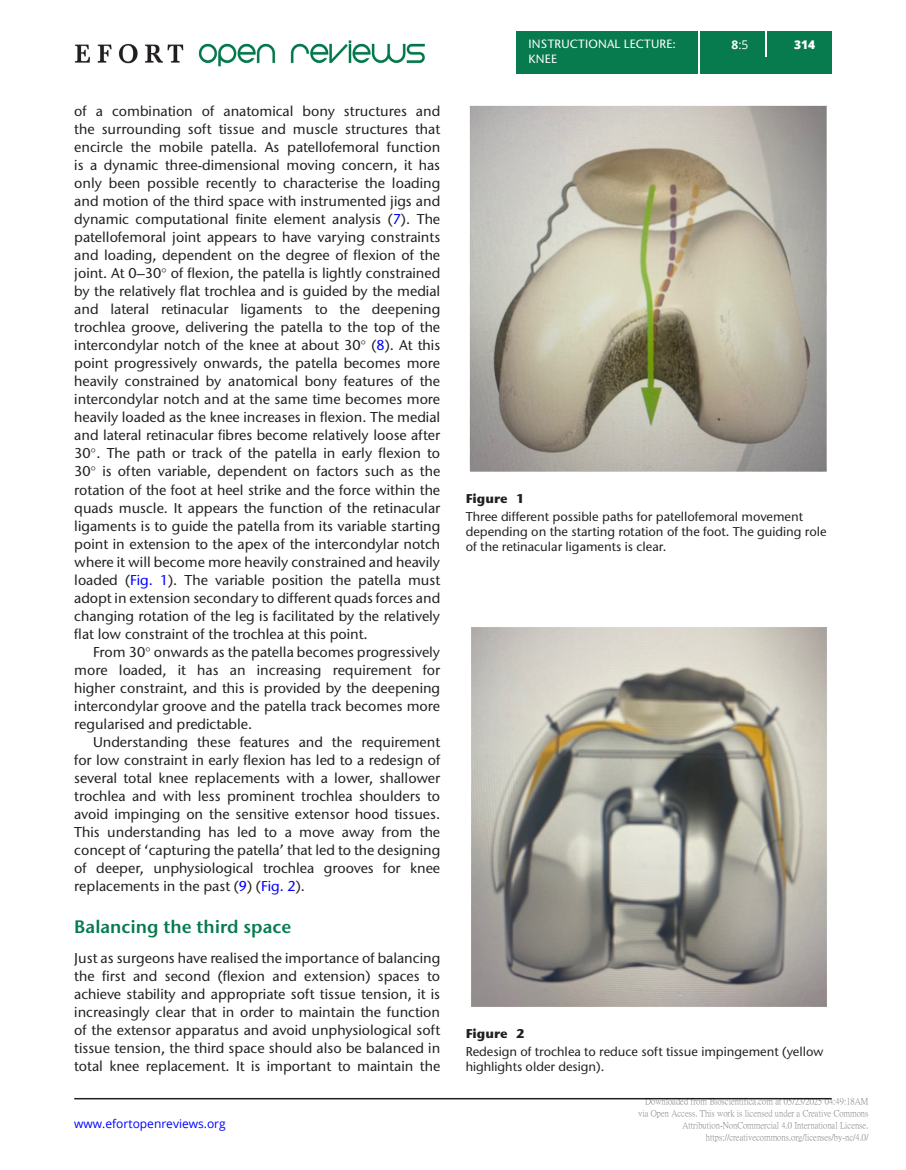
<style>
.page{position:relative;width:906px;height:1170px;background:#fff}
.page>*{position:absolute;margin:0;border:0;box-sizing:border-box;transform-origin:0 0}
.t1{font:600 18px "Stone Sans ITC Std";color:#077a4e}
.TXT{font:500 14.25px/18px "Stone Sans ITC Std";color:#231f20;text-align:justify}
.TXI{font:500 14.25px/18px "Stone Sans ITC Std";color:#231f20;text-align:justify}
.FC{font:500 12.75px/15px "Stone Sans ITC Std";color:#231f20}
.FC-2{font:700 12.75px "Stone Sans ITC Std";color:#231f20}
.t2{font:500 12px "Stone Sans ITC Std";letter-spacing:.015em;color:#fff}
.t3{font:12px "Open Sans";color:#00f}
.t4{font:12px "Open Sans";color:#fff}
.t5{font:800 12px "Open Sans";color:#fff}
.t6{font:9px/12px "P Ming Li U";color:rgb(0 0 0/.5);text-align:right}
.s1{color:#00f}
.s2{font-family:"STIX General";font-weight:400}
.s3{font-weight:700}
</style>
<div class="page">
<hr style="left:74px;top:1097px;width:757px;height:2px;background:#231f20">
<img style="left:74px;top:40px;width:351px;height:26px">
<div style="left:516px;top:31px;width:315px;height:43px;background:#077a4e"></div>
<hr style="left:698px;top:31px;width:2px;height:43px;background:#fff">
<svg style="left:765px;top:31px;width:1px;height:26px"></svg>
<img style="left:470px;top:106px;width:357px;height:366px">
<img style="left:471px;top:627px;width:356px;height:379px">
<p class="TXT" style="left:74px;top:102px;width:367px">of a combination of anatomical bony structures and the surrounding soft tissue and muscle structures that encircle the mobile patella. As patellofemoral function is a dynamic three-dimensional moving concern, it has only been possible recently to characterise the loading and motion of the third space with instrumented jigs and dynamic computational finite element analysis (<span class="s1">7</span>). The patellofemoral joint appears to have varying constraints and loading, dependent on the degree of flexion of the joint. At 0–30<span class="s2">°</span> of flexion, the patella is lightly constrained by the relatively flat trochlea and is guided by the medial and lateral retinacular ligaments to the deepening trochlea groove, delivering the patella to the top of the intercondylar notch of the knee at about 30<span class="s2">°</span> (<span class="s1">8</span>). At this point progressively onwards, the patella becomes more heavily constrained by anatomical bony features of the intercondylar notch and at the same time becomes more heavily loaded as the knee increases in flexion. The medial and lateral retinacular fibres become relatively loose after 30<span class="s2">°</span>. The path or track of the patella in early flexion to 30<span class="s2">°</span> is often variable, dependent on factors such as the rotation of the foot at heel strike and the force within the quads muscle. It appears the function of the retinacular ligaments is to guide the patella from its variable starting point in extension to the apex of the intercondylar notch where it will become more heavily constrained and heavily loaded (<span class="s1">Fig. 1</span>). The variable position the patella must adopt in extension secondary to different quads forces and changing rotation of the leg is facilitated by the relatively flat low constraint of the trochlea at this point.</p>
<p class="TXI" style="left:74px;top:642px;width:367px;text-indent:19px">From 30<span class="s2">°</span> onwards as the patella becomes progressively more loaded, it has an increasing requirement for higher constraint, and this is provided by the deepening intercondylar groove and the patella track becomes more regularised and predictable.</p>
<p class="TXI" style="left:74px;top:732px;width:367px;text-indent:19px">Understanding these features and the requirement for low constraint in early flexion has led to a redesign of several total knee replacements with a lower, shallower trochlea and with less prominent trochlea shoulders to avoid impinging on the sensitive extensor hood tissues.<br>This understanding has led to a move away from the concept of ‘capturing the patella’ that led to the designing of deeper, unphysiological trochlea grooves for knee replacements in the past (<span class="s1">9</span>) (<span class="s1">Fig. 2</span>).</p>
<h1 class="t1" style="left:74px;top:915px;width:218px">Balancing the third space</h1>
<p class="TXT" style="left:74px;top:948px;width:367px">Just as surgeons have realised the importance of balancing the first and second (flexion and extension) spaces to achieve stability and appropriate soft tissue tension, it is increasingly clear that in order to maintain the function of the extensor apparatus and avoid unphysiological soft tissue tension, the third space should also be balanced in total knee replacement. It is important to maintain the</p>
<p class="t3" style="left:74px;top:1115px;width:153px">www.efortopenreviews.org</p>
<p class="t2" style="left:528px;top:37px;width:149px">INSTRUCTIONAL LECTURE:</p>
<p class="t4" style="left:731px;top:36px;width:18px"><span class="s3">8</span>:5</p>
<p class="t2" style="left:528px;top:51px;width:30px">KNEE</p>
<p class="t5" style="left:794px;top:35px;width:23px">314</p>
<p class="FC-2" style="left:466px;top:490px;width:61px">Figure 1</p>
<p class="FC" style="left:466px;top:509px;width:362px">Three different possible paths for patellofemoral movement depending on the starting rotation of the foot. The guiding role of the retinacular ligaments is clear.</p>
<p class="FC-2" style="left:466px;top:1024px;width:61px">Figure 2</p>
<p class="FC" style="left:466px;top:1043px;width:359px">Redesign of trochlea to reduce soft tissue impingement (yellow highlights older design).</p>
<p class="t6" style="left:638px;top:1095px;width:232px">Downloaded from Bioscientifica.com at 05/23/2025 04:49:18AM via Open Access. This work is licensed under a Creative Commons Attribution-NonCommercial 4.0 International License. https://creativecommons.org/licenses/by-nc/4.0/</p>
</div>
